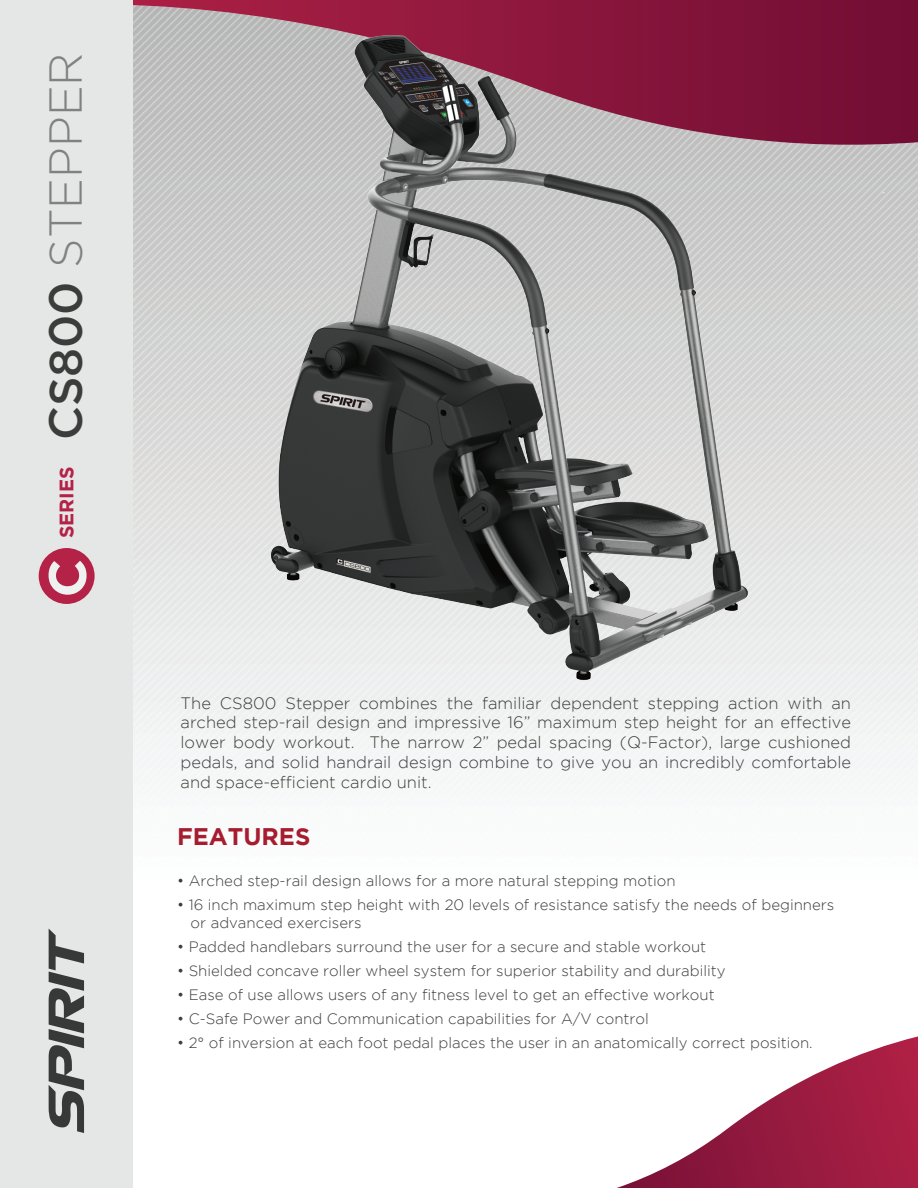
<style>
.page{position:relative;width:918px;height:1188px;background:#fff}
.page>*{position:absolute;margin:0;border:0;box-sizing:border-box;transform-origin:0 0}
.t1{font:700 52.5px "Gotham";color:#eff0f0}
.t2{font:300 45.9px "Gotham";color:#808180}
.t3{font:700 24px "Gotham";color:#a61d30}
.t4{font:700 19.5px "Gotham";color:#b42248}
.t5{font:300 16.5px/19.8px "Gotham";color:#3c3c3b;text-align:justify}
.t6{font:300 15px/18px "Gotham";color:#3c3c3b}
.s1{font-weight:500;color:#3c3c3b}
</style>
<div class="page">
<svg style="left:617px;top:1036px;width:301px;height:152px"></svg>
<div style="left:0;top:0;width:133px;height:1188px;background:#e5e6e6"></div>
<svg style="left:49px;top:929px;width:35px;height:204px"></svg>
<img style="left:38px;top:0;width:880px;height:701px">
<h2 class="t2" style="left:41px;top:440px;width:389px;rotate:-90deg"><span class="s1">CS800</span> STEPPER</h2>
<h3 class="t4" style="left:55px;top:538px;width:73px;rotate:-90deg">SERIES</h3>
<h1 class="t1" style="left:37px;top:597px;width:40px;rotate:-90deg">C</h1>
<p class="t5" style="left:181px;top:693px;width:672px">The CS800 Stepper combines the familiar dependent stepping action with an arched step-rail design and impressive 16” maximum step height for an effective lower body workout. The narrow 2” pedal spacing (Q-Factor), large cushioned pedals, and solid handrail design combine to give you an incredibly comfortable and space-efficient cardio unit.</p>
<h3 class="t3" style="left:177px;top:823px;width:135px">FEATURES</h3>
<p class="t6" style="left:177px;top:872px;width:500px">• Arched step-rail design allows for a more natural stepping motion</p>
<p class="t6" style="left:191px;top:896px;width:645px;text-indent:-14px">• 16 inch maximum step height with 20 levels of resistance satisfy the needs of beginners or advanced exercisers</p>
<p class="t6" style="left:177px;top:938px;width:531px">• Padded handlebars surround the user for a secure and stable workout</p>
<p class="t6" style="left:177px;top:962px;width:550px">• Shielded concave roller wheel system for superior stability and durability</p>
<p class="t6" style="left:177px;top:986px;width:539px">• Ease of use allows users of any fitness level to get an effective workout</p>
<p class="t6" style="left:177px;top:1010px;width:473px">• C-Safe Power and Communication capabilities for A/V control</p>
<p class="t6" style="left:177px;top:1034px;width:637px">• 2° of inversion at each foot pedal places the user in an anatomically correct position.</p>
</div>
